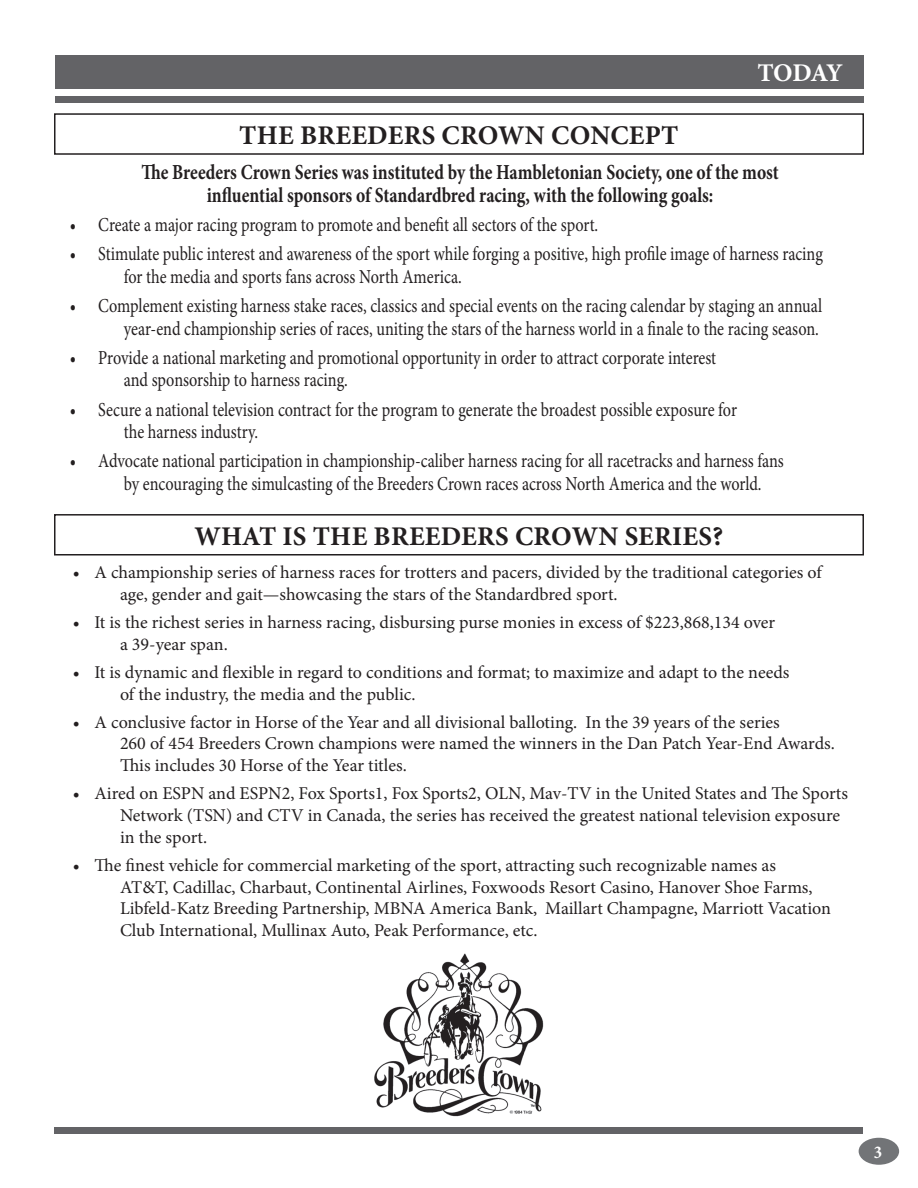
<style>
.page{position:relative;width:918px;height:1188px;background:#fff}
.page>*{position:absolute;margin:0;border:0;box-sizing:border-box;transform-origin:0 0}
.t1{font:700 27px "Minion Pro";letter-spacing:.01em;color:#231f20}
.t2{font:700 25.5px "Minion Pro";letter-spacing:-.04em;color:#fff}
.t3{font:700 21.45px/23.4px "Minion Pro";color:#231f20;text-align:center;scale:.82 1}
.t4{font:19.8px/22.5px "Minion Pro";color:#231f20;scale:.82 1}
.t5{font:18px/21.6px "Minion Pro";color:#231f20}
.t6{font:700 condensed 18px "Minion Pro";color:#fff}
</style>
<div class="page">
<div style="left:859px;top:1138px;width:40px;height:27px;background:#727477;border-radius:50%"></div>
<div style="left:55px;top:55px;width:808px;height:34px;background:#636366"></div>
<div style="left:55px;top:96px;width:808px;height:7px;background:#636366"></div>
<div style="left:54px;top:1127px;width:809px;height:7px;background:#636366"></div>
<div style="left:54px;top:113px;width:810px;height:42px;border:2px solid #231f20"></div>
<div style="left:54px;top:514px;width:810px;height:42px;border:2px solid #231f20"></div>
<img style="left:374px;top:953px;width:170px;height:164px">
<h1 class="t1" style="left:239px;top:125px;width:441px">THE BREEDERS CROWN CONCEPT</h1>
<h2 class="t2" style="left:757px;top:63px;width:87px">TODAY</h2>
<p class="t3" style="left:141px;top:162px;width:779px">The Breeders Crown Series was instituted by the Hambletonian Society, one of the most influential sponsors of Standardbred racing, with the following goals:</p>
<p class="t4" style="left:70px;top:215px;width:646px">• Create a major racing program to promote and benefit all sectors of the sport.</p>
<p class="t4" style="left:124px;top:244px;width:854px;text-indent:-54px">• Stimulate public interest and awareness of the sport while forging a positive, high profile image of harness racing for the media and sports fans across North America.</p>
<p class="t4" style="left:70px;top:296px;width:919px;text-align:right">• Complement existing harness stake races, classics and special events on the racing calendar by staging an annual year-end championship series of races, uniting the stars of the harness world in a finale to the racing season.</p>
<p class="t4" style="left:124px;top:348px;width:724px;text-indent:-54px">• Provide a national marketing and promotional opportunity in order to attract corporate interest and sponsorship to harness racing.</p>
<p class="t4" style="left:124px;top:400px;width:749px;text-indent:-54px">• Secure a national television contract for the program to generate the broadest possible exposure for the harness industry.</p>
<p class="t4" style="left:124px;top:451px;width:806px;text-indent:-54px">• Advocate national participation in championship-caliber harness racing for all racetracks and harness fans by encouraging the simulcasting of the Breeders Crown races across North America and the world.</p>
<h1 class="t1" style="left:195px;top:525px;width:530px">WHAT IS THE BREEDERS CROWN SERIES?</h1>
<p class="t5" style="left:120px;top:563px;width:703px;text-indent:-47px">• A championship series of harness races for trotters and pacers, divided by the traditional categories of age, gender and gait—showcasing the stars of the Standardbred sport.</p>
<p class="t5" style="left:120px;top:613px;width:657px;text-indent:-47px">• It is the richest series in harness racing, disbursing purse monies in excess of $223,868,134 over a 39-year span.</p>
<p class="t5" style="left:120px;top:663px;width:671px;text-indent:-47px">• It is dynamic and flexible in regard to conditions and format; to maximize and adapt to the needs of the industry, the media and the public.</p>
<p class="t5" style="left:120px;top:713px;width:716px;text-indent:-47px">• A conclusive factor in Horse of the Year and all divisional balloting. In the 39 years of the series<br>260 of 454 Breeders Crown champions were named the winners in the Dan Patch Year-End Awards.<br>This includes 30 Horse of the Year titles.</p>
<p class="t5" style="left:120px;top:784px;width:730px;text-indent:-47px">• Aired on ESPN and ESPN2, Fox Sports1, Fox Sports2, OLN, Mav-TV in the United States and The Sports<br>Network (TSN) and CTV in Canada, the series has received the greatest national television exposure in the sport.</p>
<p class="t5" style="left:120px;top:856px;width:713px;text-indent:-47px">• The finest vehicle for commercial marketing of the sport, attracting such recognizable names as<br>AT&amp;T, Cadillac, Charbaut, Continental Airlines, Foxwoods Resort Casino, Hanover Shoe Farms, Libfeld-Katz Breeding Partnership, MBNA America Bank, Maillart Champagne, Marriott Vacation Club International, Mullinax Auto, Peak Performance, etc.</p>
<p class="t6" style="left:874px;top:1141px;width:10px">3</p>
</div>
